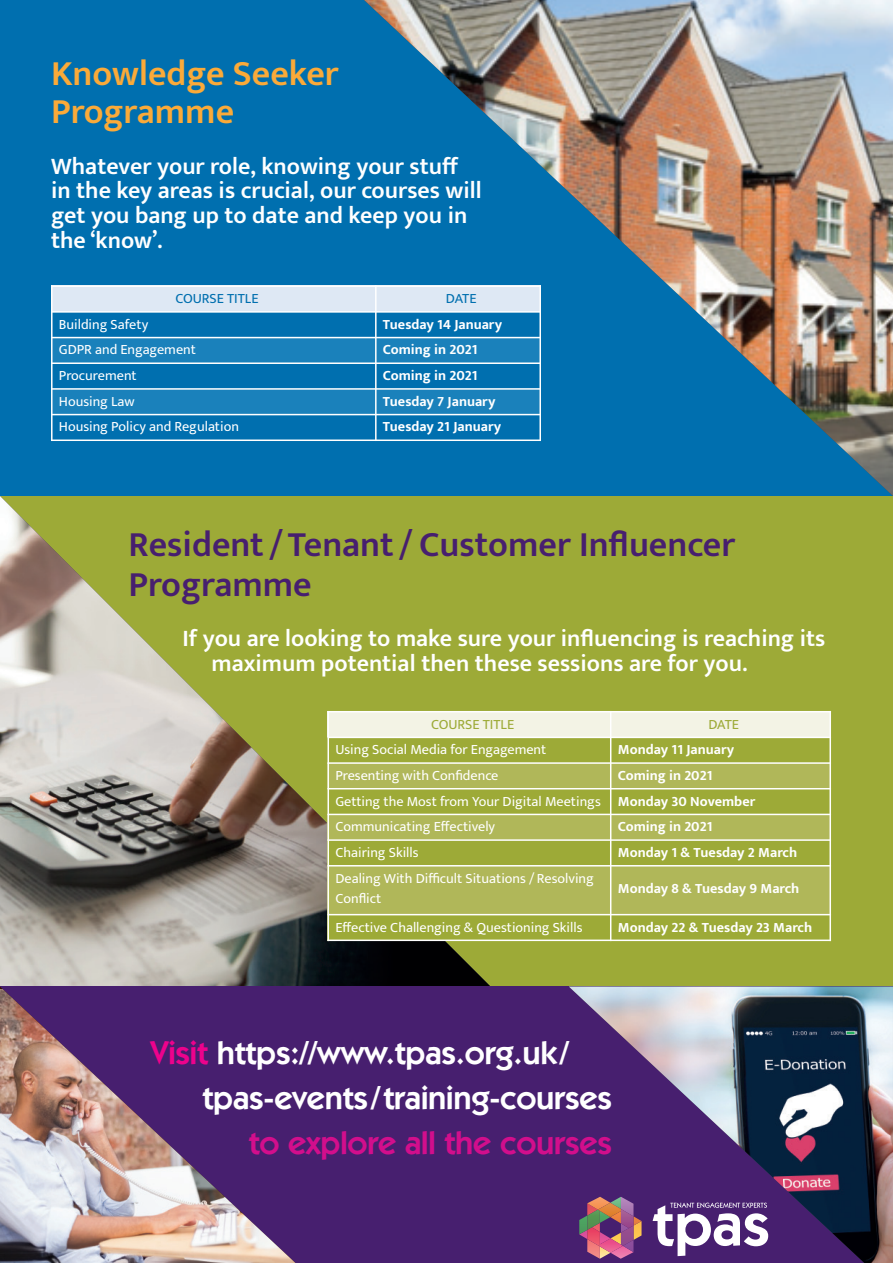
<style>
.page{position:relative;width:893px;height:1263px;background:#fff}
.page>*{position:absolute;margin:0;border:0;box-sizing:border-box;transform-origin:0 0}
.t1{font:600 36px/39.8px "Ek Mukta";color:#471f6f}
.t2{font:600 36px/38.7px "Ek Mukta";color:#faaa39}
.t3{font:600 32.7px/44.8px "Itc Kabel";letter-spacing:-.005em;color:#fff}
.t4{font:600 32.7px "Itc Kabel";letter-spacing:-.005em;color:#d20e8c}
.t5{font:600 24px/24.8px "Ek Mukta";color:#fff}
.t6{font:14.25px/25.7px "Ek Mukta";color:#fff}
.t7{font:700 14.25px "Ek Mukta";color:#fff}
.t8{font:14.25px "Ek Mukta";color:#006faf}
.t9{font:14.25px "Ek Mukta";color:#9daa37}
.s1{font-weight:700}
.s2{color:#ed028c}
</style>
<div class="page">
<div style="left:0;top:0;width:893px;height:496px;background:#006faf"></div>
<div style="left:0;top:496px;width:893px;height:491px;background:#9daa37"></div>
<img style="left:364px;top:0;width:529px;height:496px">
<div style="left:51px;top:285px;width:325px;height:27px;background:#dee8f4"></div>
<div style="left:376px;top:285px;width:165px;height:27px;background:#dee8f4"></div>
<div style="left:51px;top:312px;width:325px;height:26px;background:#006faf"></div>
<div style="left:376px;top:312px;width:165px;height:26px;background:#006faf"></div>
<div style="left:51px;top:338px;width:325px;height:25px;background:#1a81bb"></div>
<div style="left:376px;top:338px;width:165px;height:25px;background:#1a81bb"></div>
<div style="left:51px;top:363px;width:325px;height:26px;background:#006faf"></div>
<div style="left:376px;top:363px;width:165px;height:26px;background:#006faf"></div>
<div style="left:51px;top:389px;width:325px;height:26px;background:#1a81bb"></div>
<div style="left:376px;top:389px;width:165px;height:26px;background:#1a81bb"></div>
<div style="left:51px;top:415px;width:325px;height:26px;background:#006faf"></div>
<div style="left:376px;top:415px;width:165px;height:26px;background:#006faf"></div>
<hr style="left:51px;top:285px;width:2px;height:156px;background:#fff">
<hr style="left:375px;top:285px;width:2px;height:156px;background:#fff">
<hr style="left:539px;top:285px;width:2px;height:156px;background:#fff">
<hr style="left:51px;top:285px;width:490px;height:2px;background:#fff">
<hr style="left:51px;top:311px;width:490px;height:2px;background:#fff">
<hr style="left:51px;top:337px;width:490px;height:1px;background:#fff">
<hr style="left:51px;top:362px;width:490px;height:2px;background:#fff">
<hr style="left:51px;top:388px;width:490px;height:2px;background:#fff">
<hr style="left:51px;top:414px;width:490px;height:1px;background:#fff">
<hr style="left:51px;top:439px;width:490px;height:2px;background:#fff">
<img style="left:0;top:496px;width:491px;height:490px">
<div style="left:0;top:986px;width:893px;height:277px;background:#471f6f"></div>
<img style="left:569px;top:986px;width:324px;height:277px">
<div style="left:327px;top:711px;width:284px;height:26px;background:#f3f3e5"></div>
<div style="left:611px;top:711px;width:220px;height:26px;background:#f3f3e5"></div>
<div style="left:327px;top:737px;width:284px;height:26px;background:#9daa37"></div>
<div style="left:327px;top:763px;width:284px;height:26px;background:#b0b759"></div>
<div style="left:611px;top:763px;width:220px;height:26px;background:#b0b759"></div>
<div style="left:327px;top:789px;width:284px;height:25px;background:#9daa37"></div>
<div style="left:327px;top:814px;width:284px;height:26px;background:#b0b759"></div>
<div style="left:611px;top:814px;width:220px;height:26px;background:#b0b759"></div>
<div style="left:327px;top:840px;width:284px;height:26px;background:#9daa37"></div>
<div style="left:327px;top:866px;width:284px;height:49px;background:#b0b759"></div>
<div style="left:611px;top:866px;width:220px;height:49px;background:#b0b759"></div>
<div style="left:327px;top:915px;width:284px;height:26px;background:#9daa37"></div>
<hr style="left:327px;top:711px;width:2px;height:230px;background:#fff">
<hr style="left:610px;top:711px;width:1px;height:230px;background:#fff">
<hr style="left:829px;top:711px;width:2px;height:230px;background:#fff">
<hr style="left:327px;top:711px;width:504px;height:1px;background:#fff">
<hr style="left:327px;top:737px;width:504px;height:1px;background:#fff">
<hr style="left:327px;top:762px;width:504px;height:2px;background:#fff">
<hr style="left:327px;top:788px;width:504px;height:1px;background:#fff">
<hr style="left:327px;top:814px;width:504px;height:1px;background:#fff">
<hr style="left:327px;top:839px;width:504px;height:2px;background:#fff">
<hr style="left:327px;top:865px;width:504px;height:1px;background:#fff">
<hr style="left:327px;top:914px;width:504px;height:1px;background:#fff">
<hr style="left:327px;top:939px;width:504px;height:2px;background:#fff">
<img style="left:0;top:989px;width:296px;height:274px">
<svg style="left:579px;top:1197px;width:63px;height:62px"></svg>
<svg style="left:653px;top:1202px;width:115px;height:54px"></svg>
<h1 class="t2" style="left:51px;top:57px;width:289px">Knowledge Seeker<br>Programme</h1>
<h3 class="t5" style="left:51px;top:155px;width:432px">Whatever your role, knowing your stuff in the key areas is crucial, our courses will get you bang up to date and keep you in the ‘know’.</h3>
<p class="t8" style="left:175px;top:293px;width:85px">COURSE TITLE</p>
<p class="t8" style="left:446px;top:293px;width:32px">DATE</p>
<p class="t6" style="left:59px;top:312px;width:91px">Building Safety</p>
<p class="t7" style="left:383px;top:319px;width:121px">Tuesday 14 January</p>
<p class="t6" style="left:59px;top:338px;width:138px">GDPR and Engagement</p>
<p class="t7" style="left:383px;top:344px;width:96px">Coming in 2021</p>
<p class="t6" style="left:59px;top:364px;width:79px">Procurement</p>
<p class="t7" style="left:383px;top:370px;width:96px">Coming in 2021</p>
<p class="t6" style="left:59px;top:389px;width:77px">Housing Law</p>
<p class="t7" style="left:383px;top:396px;width:114px">Tuesday 7 January</p>
<p class="t6" style="left:59px;top:415px;width:182px">Housing Policy and Regulation</p>
<p class="t7" style="left:383px;top:421px;width:120px">Tuesday 21 January</p>
<h1 class="t1" style="left:129px;top:527px;width:608px">Resident / Tenant / Customer Influencer<br>Programme</h1>
<h3 class="t5" style="left:211px;top:628px;width:615px;text-indent:-29px">If you are looking to make sure your influencing is reaching its maximum potential then these sessions are for you.</h3>
<p class="t9" style="left:431px;top:718px;width:85px">COURSE TITLE</p>
<p class="t9" style="left:708px;top:718px;width:32px">DATE</p>
<p class="t6" style="left:335px;top:738px;width:212px">Using Social Media for Engagement</p>
<p class="t7" style="left:618px;top:744px;width:118px">Monday 11 January</p>
<p class="t6" style="left:335px;top:764px;width:165px">Presenting with Confidence</p>
<p class="t6" style="left:335px;top:764px;width:421px;text-indent:282px"><span class="s1">Coming in 2021<br></span>Getting the Most from Your Digital Meetings <span class="s1">Monday 30 November<br></span>Communicating Effectively</p>
<p class="t7" style="left:618px;top:821px;width:96px">Coming in 2021</p>
<p class="t6" style="left:335px;top:841px;width:85px">Chairing Skills</p>
<p class="t7" style="left:618px;top:847px;width:181px">Monday 1 &amp; Tuesday 2 March</p>
<p class="t6" style="left:335px;top:869px;width:260px;line-height:20.1px">Dealing With Difficult Situations / Resolving<br>Conflict</p>
<p class="t7" style="left:618px;top:883px;width:183px">Monday 8 &amp; Tuesday 9 March</p>
<p class="t6" style="left:335px;top:915px;width:249px">Effective Challenging &amp; Questioning Skills</p>
<p class="t7" style="left:618px;top:921px;width:196px">Monday 22 &amp; Tuesday 23 March</p>
<h2 class="t3" style="left:202px;top:1033px;width:411px;text-indent:-52px"><span class="s2">Visit</span> https://www.tpas.org.uk/ tpas-events/training-courses</h2>
<h2 class="t4" style="left:249px;top:1130px;width:365px">to explore all the courses</h2>
</div>
